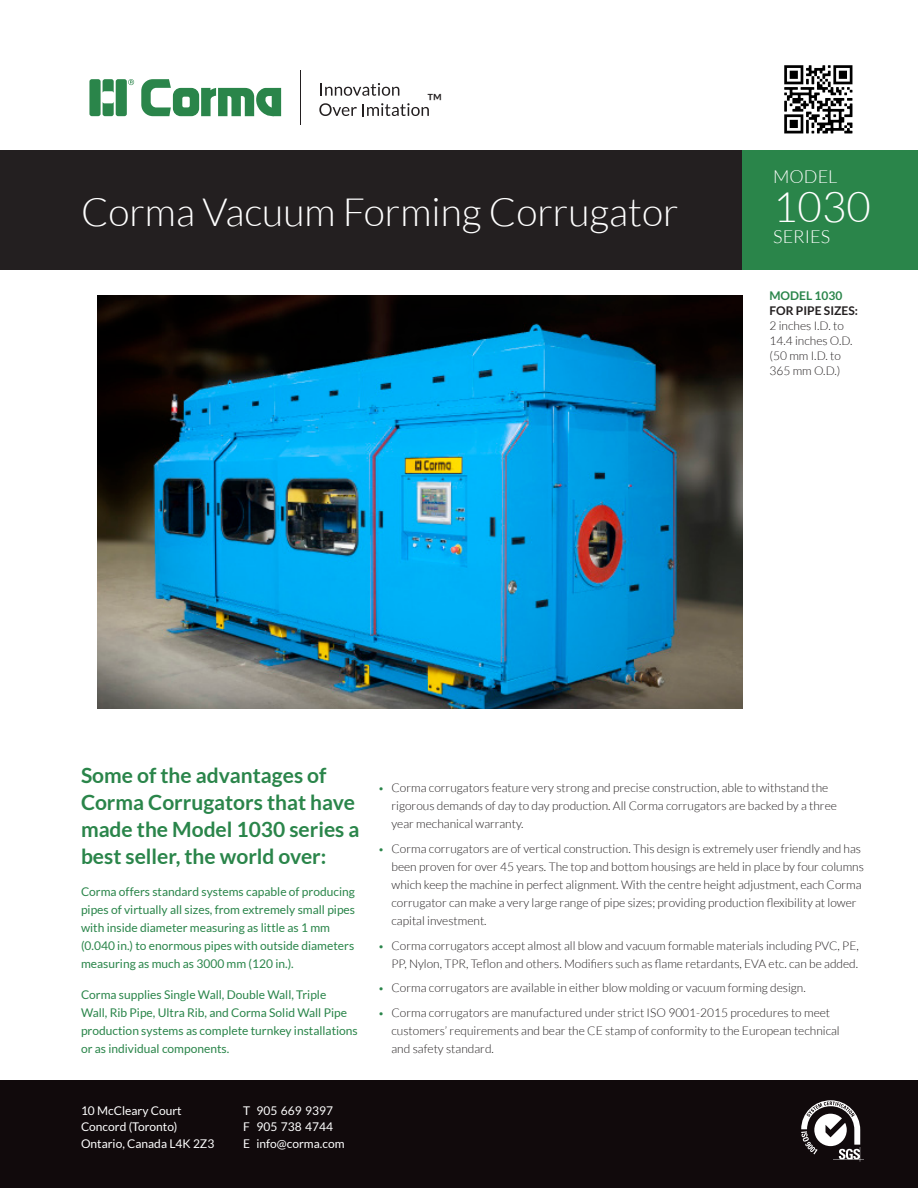
<style>
.page{position:relative;width:918px;height:1188px;background:#fff}
.page>*{position:absolute;margin:0;border:0;box-sizing:border-box;transform-origin:0 0}
.t1{font:300 42px "Lato";color:#fff}
.t2{font:300 39px "Lato";color:#fff}
.t3{font:700 21px/27px "Lato";color:#2a854a}
.t4{font:21px "Lato";color:#231f20}
.t5{font:300 18px "Lato";color:#fff}
.t6{font:300 12px/18px "Lato";color:#231f20}
.t7{font:12px/18px "Lato";color:#2a854a}
.t8{font:12px "Lato";color:#fff}
.t9{font:700 12px "Lato";color:#231f20}
.t10{font:700 12px "Lato";color:#2a854a}
.s1{font-size:10.5px;color:#2a854a}
</style>
<div class="page">
<div style="left:0;top:1080px;width:918px;height:108px;background:#110a0c"></div>
<svg style="left:801px;top:1100px;width:63px;height:62px"></svg>
<div style="left:0;top:150px;width:742px;height:120px;background:#231f20"></div>
<div style="left:742px;top:150px;width:176px;height:120px;background:#2a854a"></div>
<svg style="left:320px;top:83px;width:79px;height:13px"></svg>
<div style="left:89px;top:79px;width:12px;height:37px;background:#2a854a;border-radius:2px"></div>
<div style="left:116px;top:79px;width:11px;height:37px;background:#2a854a;border-radius:2px"></div>
<svg style="left:103px;top:79px;width:11px;height:14px"></svg>
<svg style="left:141px;top:79px;width:140px;height:38px"></svg>
<svg style="left:103px;top:102px;width:11px;height:14px"></svg>
<svg style="left:128px;top:79px;width:6px;height:6px"></svg>
<hr style="left:300px;top:70px;width:1px;height:55px;background:#231f20">
<svg style="left:319px;top:103px;width:110px;height:13px"></svg>
<img style="left:784px;top:65px;width:69px;height:69px">
<svg style="left:742px;top:295px;width:1px;height:97px"></svg>
<img style="left:98px;top:295px;width:644px;height:413px">
<p class="t4" style="left:427px;top:90px;width:17px">™</p>
<p class="t2" style="left:81px;top:191px;width:599px">Corma Vacuum Forming Corrugator</p>
<p class="t5" style="left:773px;top:167px;width:66px">MODEL</p>
<p class="t1" style="left:773px;top:185px;width:99px">1030</p>
<p class="t5" style="left:773px;top:227px;width:58px">SERIES</p>
<p class="t10" style="left:770px;top:289px;width:74px">MODEL 1030</p>
<p class="t9" style="left:770px;top:304px;width:90px">FOR PIPE SIZES:</p>
<p class="t6" style="left:770px;top:318px;width:85px;line-height:15px">2 inches I.D. to<br>14.4 inches O.D. (50 mm I.D. to<br>365 mm O.D.)</p>
<p class="t3" style="left:81px;top:762px;width:280px">Some of the advantages of<br>Corma Corrugators that have made the Model 1030 series a best seller, the world over:</p>
<p class="t7" style="left:81px;top:882px;width:276px">Corma offers standard systems capable of producing pipes of virtually all sizes, from extremely small pipes with inside diameter measuring as little as 1 mm (0.040 in.) to enormous pipes with outside diameters measuring as much as 3000 mm (120 in.).</p>
<p class="t7" style="left:81px;top:986px;width:278px">Corma supplies Single Wall, Double Wall, Triple<br>Wall, Rib Pipe, Ultra Rib, and Corma Solid Wall Pipe production systems as complete turnkey installations or as individual components.</p>
<p class="t8" style="left:81px;top:1103px;width:102px">10 McCleary Court</p>
<p class="t8" style="left:243px;top:1103px;width:92px">T 905 669 9397</p>
<p class="t8" style="left:81px;top:1120px;width:98px">Concord (Toronto)</p>
<p class="t8" style="left:243px;top:1120px;width:92px">F 905 738 4744</p>
<p class="t8" style="left:81px;top:1136px;width:135px">Ontario, Canada L4K 2Z3</p>
<p class="t8" style="left:243px;top:1136px;width:103px">E info@corma.com</p>
<p class="t6" style="left:392px;top:779px;width:447px;text-indent:-14px"><span class="s1">•</span> Corma corrugators feature very strong and precise construction, able to withstand the rigorous demands of day to day production. All Corma corrugators are backed by a three year mechanical warranty.</p>
<p class="t6" style="left:392px;top:839px;width:474px;text-indent:-14px"><span class="s1">•</span> Corma corrugators are of vertical construction. This design is extremely user friendly and has been proven for over 45 years. The top and bottom housings are held in place by four columns which keep the machine in perfect alignment. With the centre height adjustment, each Corma corrugator can make a very large range of pipe sizes; providing production flexibility at lower capital investment.</p>
<p class="t6" style="left:378px;top:936px;width:482px;text-align:right"><span class="s1">•</span> Corma corrugators accept almost all blow and vacuum formable materials including PVC, PE,<br>PP, Nylon, TPR, Teflon and others. Modifiers such as flame retardants, EVA etc. can be added.</p>
<p class="t6" style="left:378px;top:979px;width:429px"><span class="s1">•</span> Corma corrugators are available in either blow molding or vacuum forming design.</p>
<p class="t6" style="left:392px;top:1004px;width:450px;text-indent:-14px"><span class="s1">•</span> Corma corrugators are manufactured under strict ISO 9001-2015 procedures to meet customers’ requirements and bear the CE stamp of conformity to the European technical and safety standard.</p>
</div>
